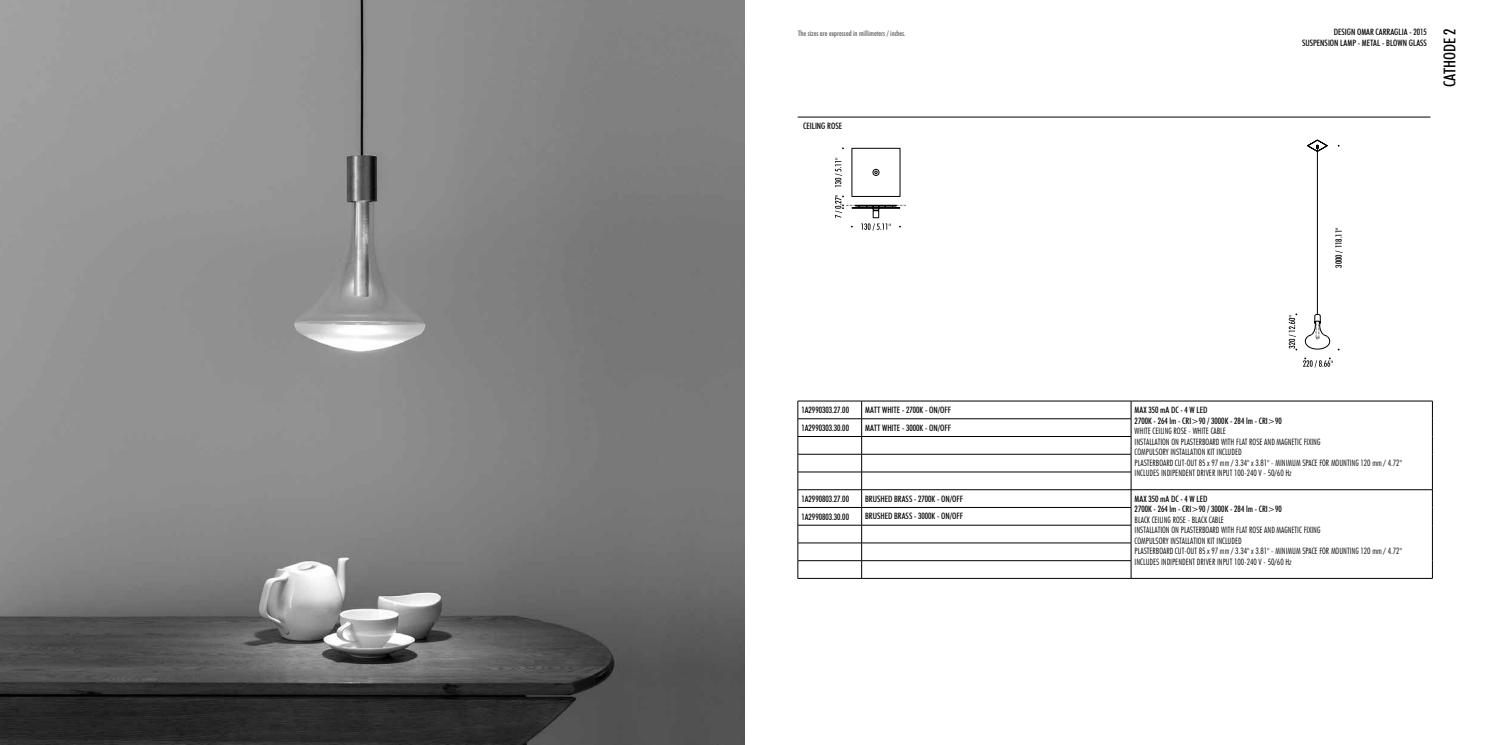
<style>
.page{position:relative;width:1489px;height:745px;background:#fff}
.page>*{position:absolute;margin:0;border:0;box-sizing:border-box;transform-origin:0 0}
.t1{font:500 condensed 16.25px "Futura BT";color:#000}
.t2{font:300 condensed 8.75px/10.5px "Futura BT";color:#000}
.t3{font:500 condensed 8.75px/10.5px "Futura BT";color:#000}
.t4{font:500 condensed 7.5px "Futura BT";color:#595959}
</style>
<div class="page">
<hr style="left:797px;top:117px;width:633px;height:1px;background:#000">
<img style="left:0;top:0;width:744px;height:744px">
<svg style="left:835px;top:147px;width:70px;height:83px"></svg>
<svg style="left:1307px;top:140px;width:20px;height:12px"></svg>
<hr style="left:1316px;top:147px;width:1px;height:167px;background:#000">
<svg style="left:1304px;top:314px;width:25px;height:35px"></svg>
<svg style="left:1303px;top:357px;width:29px;height:10px"></svg>
<svg style="left:1288px;top:313px;width:9px;height:37px"></svg>
<hr style="left:1130px;top:400px;width:302px;height:1px;background:#000">
<hr style="left:1130px;top:489px;width:302px;height:1px;background:#000">
<hr style="left:797px;top:400px;width:64px;height:1px;background:#000">
<hr style="left:861px;top:400px;width:269px;height:1px;background:#000">
<hr style="left:797px;top:418px;width:64px;height:1px;background:#000">
<hr style="left:861px;top:418px;width:270px;height:1px;background:#000">
<hr style="left:797px;top:436px;width:64px;height:1px;background:#000">
<hr style="left:861px;top:436px;width:270px;height:1px;background:#000">
<hr style="left:797px;top:453px;width:64px;height:1px;background:#000">
<hr style="left:861px;top:453px;width:270px;height:1px;background:#000">
<hr style="left:797px;top:471px;width:64px;height:1px;background:#000">
<hr style="left:797px;top:489px;width:64px;height:1px;background:#000">
<hr style="left:797px;top:507px;width:64px;height:1px;background:#000">
<hr style="left:797px;top:524px;width:64px;height:1px;background:#000">
<hr style="left:797px;top:542px;width:64px;height:1px;background:#000">
<hr style="left:797px;top:560px;width:64px;height:1px;background:#000">
<hr style="left:861px;top:471px;width:270px;height:1px;background:#000">
<hr style="left:861px;top:489px;width:269px;height:1px;background:#000">
<hr style="left:861px;top:507px;width:270px;height:1px;background:#000">
<hr style="left:861px;top:524px;width:270px;height:1px;background:#000">
<hr style="left:861px;top:542px;width:270px;height:1px;background:#000">
<svg style="left:797px;top:401px;width:1px;height:177px"></svg>
<hr style="left:861px;top:560px;width:270px;height:1px;background:#000">
<svg style="left:861px;top:401px;width:1px;height:177px"></svg>
<hr style="left:797px;top:578px;width:64px;height:1px;background:#000">
<hr style="left:861px;top:578px;width:269px;height:1px;background:#000">
<svg style="left:1130px;top:401px;width:1px;height:177px"></svg>
<svg style="left:1431px;top:401px;width:1px;height:177px"></svg>
<hr style="left:1130px;top:578px;width:302px;height:1px;background:#000">
<p class="t4" style="left:797px;top:28px;width:110px">The sizes are expressed in millimeters / inches.</p>
<p class="t3" style="left:1301px;top:27px;width:126px;text-align:right">DESIGN OMAR CARRAGLIA - 2015<br>SUSPENSION LAMP - METAL - BLOWN GLASS</p>
<p class="t3" style="left:803px;top:120px;width:41px">CEILING ROSE</p>
<h1 class="t1" style="left:1439px;top:87px;width:60px;rotate:-90deg">CATHODE 2</h1>
<p class="t3" style="left:1333px;top:267px;width:42px;rotate:-90deg">3000 / 118.11"</p>
<p class="t3" style="left:801px;top:404px;width:49px">1A2990303.27.00</p>
<p class="t3" style="left:865px;top:404px;width:87px">MATT WHITE - 2700K - ON/OFF</p>
<p class="t3" style="left:1134px;top:404px;width:149px">MAX 350 mA DC - 4 W LED<br>2700K - 264 lm - CRI&gt;90 / 3000K - 284 lm - CRI&gt;90</p>
<p class="t2" style="left:1134px;top:425px;width:269px">WHITE CEILING ROSE - WHITE CABLE<br>INSTALLATION ON PLASTERBOARD WITH FLAT ROSE AND MAGNETIC FIXING<br>COMPULSORY INSTALLATION KIT INCLUDED<br>PLASTERBOARD CUT-OUT 85 x 97 mm / 3.34" x 3.81" - MINIMUM SPACE FOR MOUNTING 120 mm / 4.72" INCLUDES INDIPENDENT DRIVER INPUT 100-240 V - 50/60 Hz</p>
<p class="t3" style="left:801px;top:422px;width:49px">1A2990303.30.00</p>
<p class="t3" style="left:865px;top:422px;width:87px">MATT WHITE - 3000K - ON/OFF</p>
<p class="t3" style="left:801px;top:493px;width:49px">1A2990803.27.00</p>
<p class="t3" style="left:865px;top:493px;width:100px">BRUSHED BRASS - 2700K - ON/OFF</p>
<p class="t3" style="left:1134px;top:493px;width:149px">MAX 350 mA DC - 4 W LED<br>2700K - 264 lm - CRI&gt;90 / 3000K - 284 lm - CRI&gt;90</p>
<p class="t2" style="left:1134px;top:514px;width:269px">BLACK CEILING ROSE - BLACK CABLE<br>INSTALLATION ON PLASTERBOARD WITH FLAT ROSE AND MAGNETIC FIXING<br>COMPULSORY INSTALLATION KIT INCLUDED<br>PLASTERBOARD CUT-OUT 85 x 97 mm / 3.34" x 3.81" - MINIMUM SPACE FOR MOUNTING 120 mm / 4.72" INCLUDES INDIPENDENT DRIVER INPUT 100-240 V - 50/60 Hz</p>
<p class="t3" style="left:801px;top:511px;width:49px">1A2990803.30.00</p>
<p class="t3" style="left:865px;top:510px;width:100px">BRUSHED BRASS - 3000K - ON/OFF</p>
</div>
